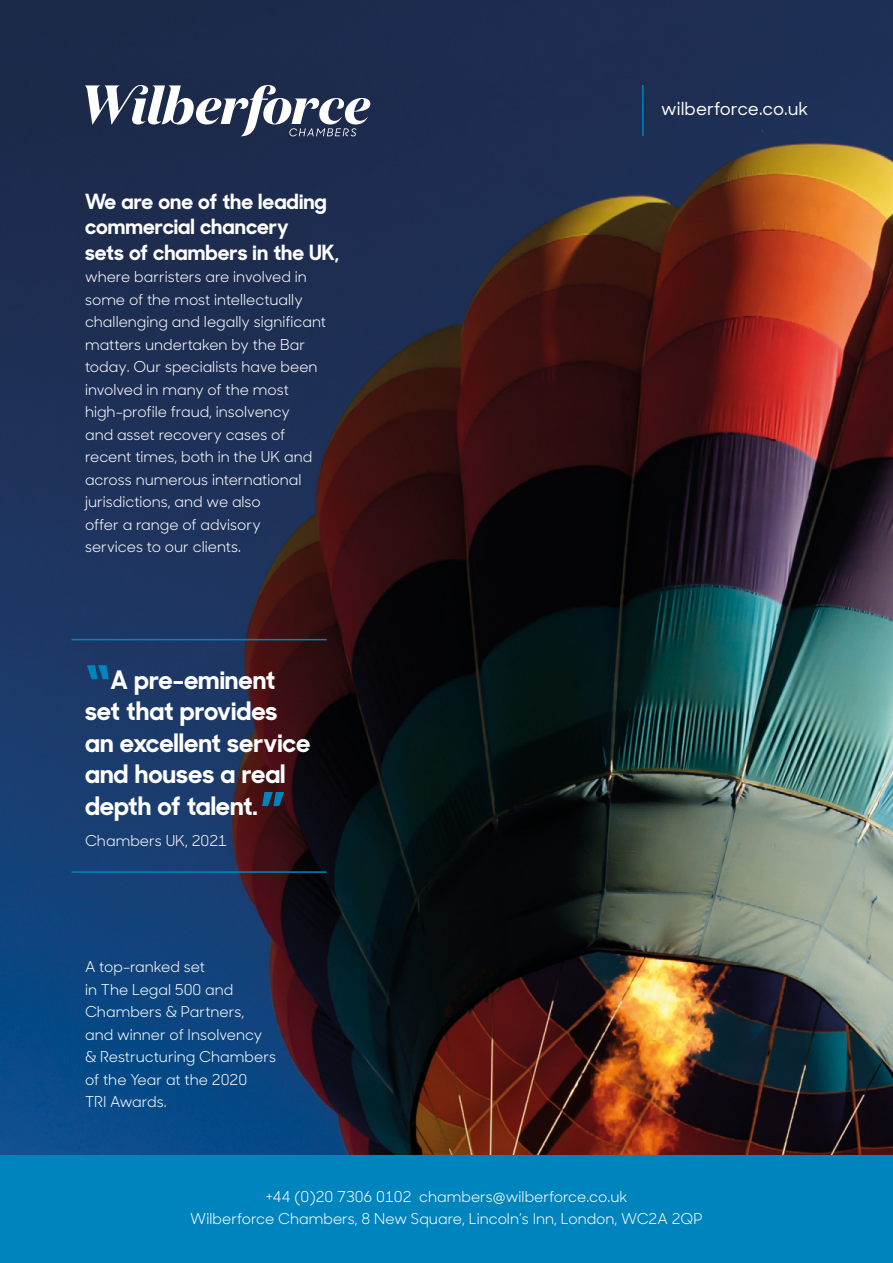
<style>
.page{position:relative;width:893px;height:1263px;background:#fff}
.page>*{position:absolute;margin:0;border:0;box-sizing:border-box;transform-origin:0 0}
.t1{font:700 69px "Sharp Sans No 1";color:#0084be}
.t2{font:700 25.5px/31.5px "Sharp Sans No 1";color:#fff}
.t3{font:700 21px/25.5px "Sharp Sans No 1";color:#fff}
.t4{font:500 18px "Sharp Sans No 1";color:#fff}
.t5{font:15px/22.5px "Sharp Sans No 1";color:#fff}
</style>
<div class="page">
<img style="left:0;top:0;width:893px;height:1155px">
<div style="left:0;top:1155px;width:893px;height:108px;background:#0084be"></div>
<svg style="left:85px;top:85px;width:285px;height:51px"></svg>
<hr style="left:642px;top:85px;width:2px;height:51px;background:#0084be">
<hr style="left:72px;top:639px;width:255px;height:1px;background:#0084be">
<hr style="left:72px;top:871px;width:255px;height:2px;background:#0084be">
<h3 class="t3" style="left:85px;top:187px;width:256px">We are one of the leading commercial chancery<br>sets of chambers in the UK,</h3>
<p class="t5" style="left:85px;top:265px;width:242px">where barristers are involved in some of the most intellectually challenging and legally significant matters undertaken by the Bar today. Our specialists have been involved in many of the most high-profile fraud, insolvency<br>and asset recovery cases of recent times, both in the UK and across numerous international jurisdictions, and we also<br>offer a range of advisory<br>services to our clients.</p>
<h1 class="t1" style="left:85px;top:639px;width:27px">“</h1>
<h2 class="t2" style="left:85px;top:662px;width:227px;text-indent:26px">A pre-eminent set that provides an excellent service and houses a real depth of talent.</h2>
<p class="t5" style="left:85px;top:829px;width:143px">Chambers UK, 2021</p>
<h1 class="t1" style="left:260px;top:766px;width:27px">”</h1>
<p class="t5" style="left:85px;top:955px;width:193px">A top-ranked set<br>in The Legal 500 and<br>Chambers &amp; Partners, and winner of Insolvency &amp; Restructuring Chambers of the Year at the 2020<br>TRI Awards.</p>
<p class="t4" style="left:661px;top:96px;width:149px">wilberforce.co.uk</p>
<p class="t5" style="left:190px;top:1184px;width:514px;text-align:center">+44 (0)20 7306 0102 chambers@wilberforce.co.uk<br>Wilberforce Chambers, 8 New Square, Lincoln’s Inn, London, WC2A 2QP</p>
</div>
